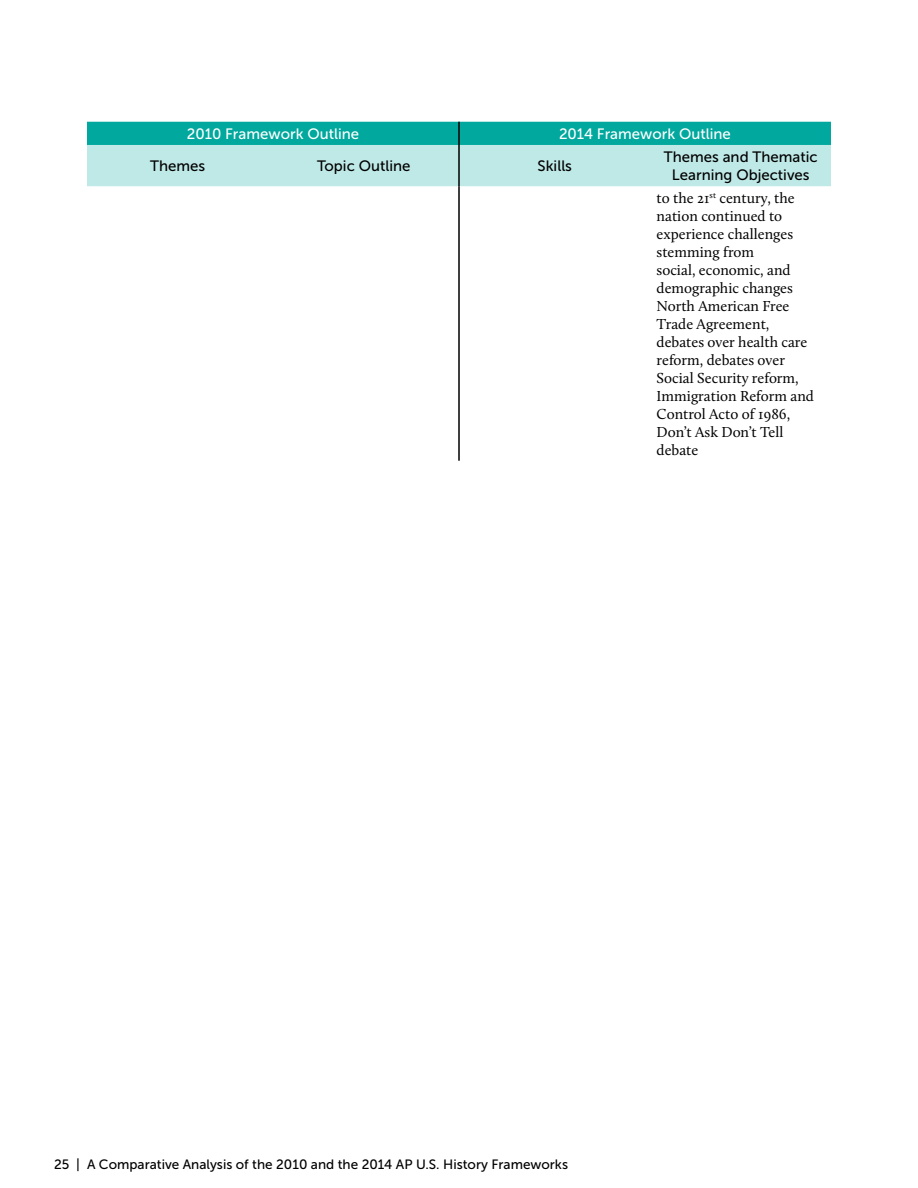
<style>
.page{position:relative;width:918px;height:1188px;background:#fff}
.page>*{position:absolute;margin:0;border:0;box-sizing:border-box;transform-origin:0 0}
.t1{font:15px/18px "Calluna";color:#000}
.t2{font:15px/18px "Museo Sans 500";color:#000;text-align:center}
.t3{font:15px "Museo Sans 500";color:#fff}
.t4{font:13.5px "Museo Sans 500";color:#000}
</style>
<div class="page">
<svg style="left:87px;top:122px;width:744px;height:64px;background:#7ad1cc"></svg>
<hr style="left:458px;top:186px;width:2px;height:275px;background:#000">
<hr style="left:458px;top:122px;width:2px;height:23px;background:#000">
<hr style="left:458px;top:145px;width:2px;height:41px;background:#000">
<p class="t3" style="left:187px;top:126px;width:174px">2010 Framework Outline</p>
<p class="t3" style="left:559px;top:126px;width:173px">2014 Framework Outline</p>
<p class="t2" style="left:150px;top:157px;width:57px">Themes</p>
<p class="t2" style="left:317px;top:157px;width:95px">Topic Outline</p>
<p class="t2" style="left:538px;top:157px;width:36px">Skills</p>
<p class="t2" style="left:664px;top:148px;width:155px">Themes and Thematic<br>Learning Objectives</p>
<p class="t1" style="left:657px;top:189px;width:159px">to the 21<sup>st</sup> century, the nation continued to experience challenges stemming from<br>social, economic, and demographic changes<br>North American Free<br>Trade Agreement, debates over health care reform, debates over<br>Social Security reform,<br>Immigration Reform and<br>Control Acto of 1986,<br>Don’t Ask Don’t Tell debate</p>
<p class="t4" style="left:54px;top:1157px;width:516px">25 | A Comparative Analysis of the 2010 and the 2014 AP U.S. History Frameworks</p>
</div>
